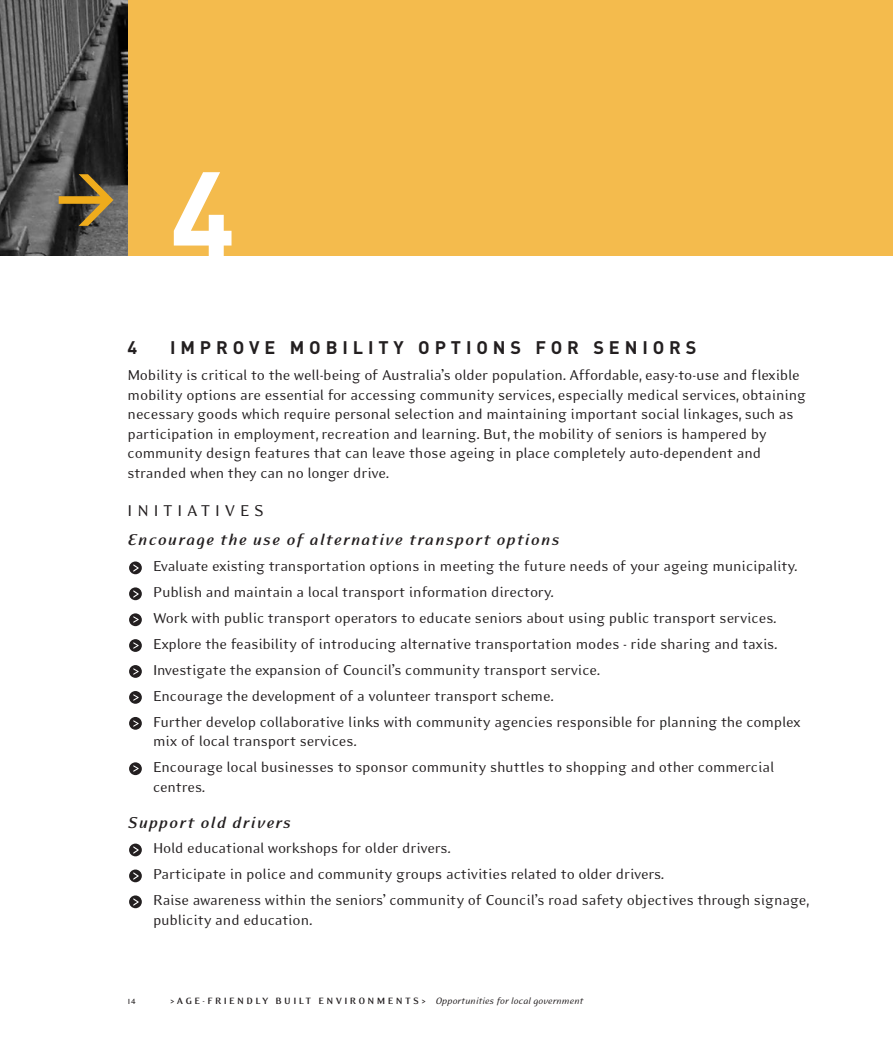
<style>
.page{position:relative;width:893px;height:1051px;background:#fff}
.page>*{position:absolute;margin:0;border:0;box-sizing:border-box;transform-origin:0 0}
.t1{font:700 120px "DIN";color:#fff}
.t2{font:italic 700 18px "Eidetic Modern";letter-spacing:.045em;color:#231f20}
.t3{font:700 18px "DIN";letter-spacing:.27em;color:#231f20}
.t4{font:18px "Eidetic Modern";letter-spacing:.265em;color:#231f20}
.t5{font:16.5px/26px "Eidetic Modern";letter-spacing:-.01em;color:#231f20}
.t6{font:700 10.5px "Eidetic Modern";letter-spacing:.23em;color:#231f20}
.t7{font:10.5px "Eidetic Modern";color:#231f20}
.s1{font-weight:400;font-style:italic}
</style>
<div class="page">
<svg style="left:129px;top:895px;width:13px;height:13px"></svg>
<svg style="left:133px;top:898px;width:5px;height:6px"></svg>
<svg style="left:129px;top:869px;width:13px;height:13px"></svg>
<svg style="left:133px;top:872px;width:5px;height:6px"></svg>
<svg style="left:129px;top:843px;width:13px;height:13px"></svg>
<svg style="left:133px;top:846px;width:5px;height:7px"></svg>
<svg style="left:129px;top:762px;width:13px;height:13px"></svg>
<svg style="left:133px;top:765px;width:5px;height:6px"></svg>
<svg style="left:129px;top:716px;width:13px;height:13px"></svg>
<svg style="left:133px;top:720px;width:5px;height:6px"></svg>
<div style="left:129px;top:691px;width:13px;height:12px;background:#231f20;border-radius:50%"></div>
<svg style="left:133px;top:694px;width:5px;height:6px"></svg>
<div style="left:129px;top:665px;width:13px;height:12px;background:#231f20;border-radius:50%"></div>
<svg style="left:133px;top:668px;width:5px;height:6px"></svg>
<div style="left:129px;top:639px;width:13px;height:12px;background:#231f20;border-radius:50%"></div>
<svg style="left:133px;top:642px;width:5px;height:6px"></svg>
<svg style="left:129px;top:613px;width:13px;height:13px"></svg>
<svg style="left:133px;top:616px;width:5px;height:6px"></svg>
<svg style="left:129px;top:587px;width:13px;height:13px"></svg>
<svg style="left:133px;top:590px;width:5px;height:7px"></svg>
<svg style="left:129px;top:561px;width:13px;height:13px"></svg>
<svg style="left:133px;top:564px;width:5px;height:7px"></svg>
<div style="left:128px;top:0;width:765px;height:255px;background:#f4bb4d"></div>
<img style="left:0;top:0;width:128px;height:255px">
<img style="left:53px;top:168px;width:65px;height:63px">
<h1 class="t1" style="left:170px;top:172px;width:67px">4</h1>
<p class="t3" style="left:128px;top:341px;width:11px">4</p>
<p class="t3" style="left:170px;top:341px;width:528px">IMPROVE MOBILITY OPTIONS FOR SENIORS</p>
<p class="t5" style="left:128px;top:367px;width:680px;line-height:19.5px">Mobility is critical to the well-being of Australia’s older population. Affordable, easy-to-use and flexible mobility options are essential for accessing community services, especially medical services, obtaining necessary goods which require personal selection and maintaining important social linkages, such as participation in employment, recreation and learning. But, the mobility of seniors is hampered by community design features that can leave those ageing in place completely auto-dependent and stranded when they can no longer drive.</p>
<p class="t4" style="left:128px;top:503px;width:138px">INITIATIVES</p>
<p class="t2" style="left:128px;top:533px;width:433px">Encourage the use of alternative transport options</p>
<p class="t5" style="left:153px;top:554px;width:649px">Evaluate existing transportation options in meeting the future needs of your ageing municipality.<br>Publish and maintain a local transport information directory.<br>Work with public transport operators to educate seniors about using public transport services.<br>Explore the feasibility of introducing alternative transportation modes - ride sharing and taxis.<br>Investigate the expansion of Council’s community transport service.<br>Encourage the development of a volunteer transport scheme.<br>Further develop collaborative links with community agencies responsible for planning the complex</p>
<p class="t5" style="left:153px;top:729px;width:623px">mix of local transport services.<br>Encourage local businesses to sponsor community shuttles to shopping and other commercial</p>
<p class="t5" style="left:153px;top:774px;width:54px">centres.</p>
<p class="t2" style="left:128px;top:814px;width:165px">Support old drivers</p>
<p class="t5" style="left:153px;top:836px;width:658px">Hold educational workshops for older drivers.<br>Participate in police and community groups activities related to older drivers.<br>Raise awareness within the seniors’ community of Council’s road safety objectives through signage,</p>
<p class="t5" style="left:153px;top:907px;width:161px">publicity and education.</p>
<p class="t7" style="left:128px;top:996px;width:10px">14</p>
<p class="t6" style="left:170px;top:995px;width:415px">&gt;AGE-FRIENDLY BUILT ENVIRONMENTS&gt; <span class="s1">Opportunities for local government</span></p>
</div>
